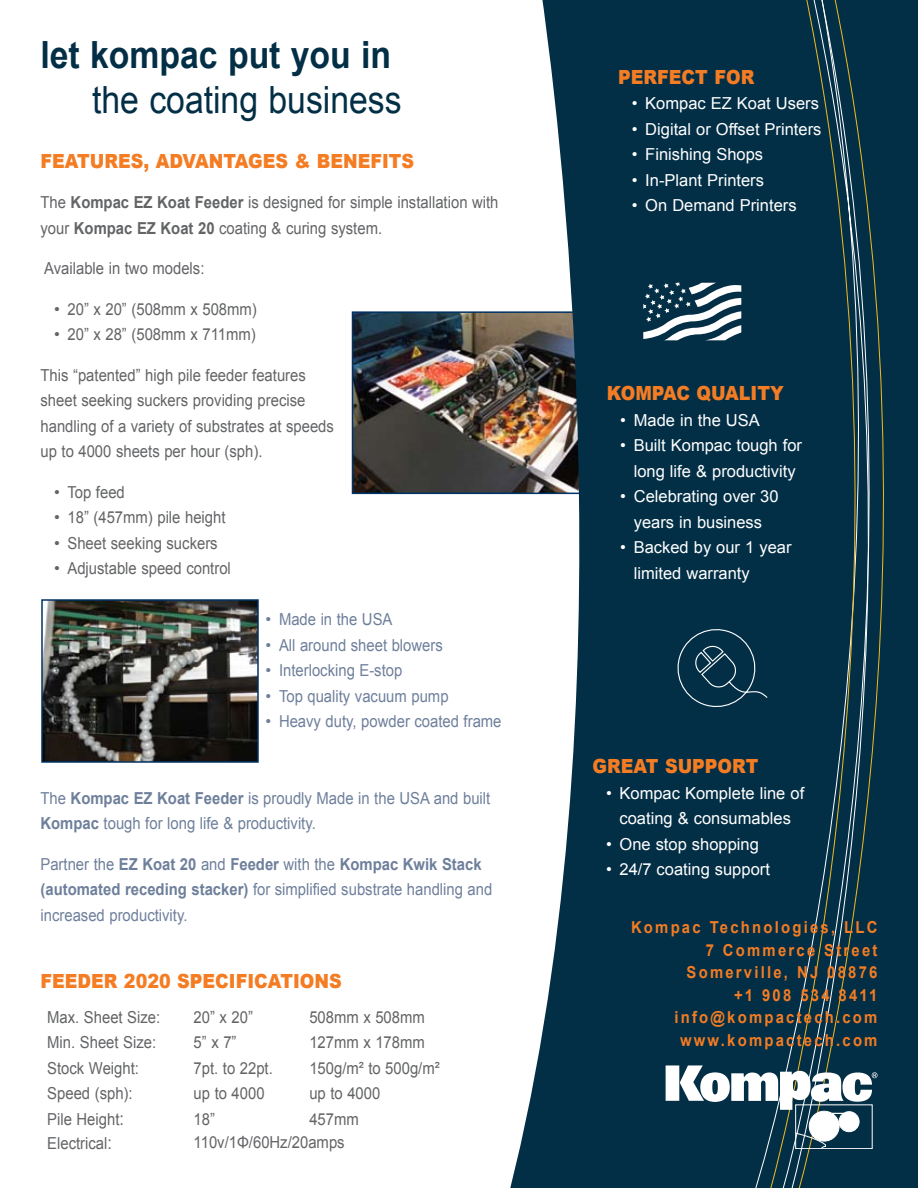
<style>
.page{position:relative;width:918px;height:1188px;background:#fff}
.page>*{position:absolute;margin:0;border:0;box-sizing:border-box;transform-origin:0 0}
.t1{font:37.5px "Arial";color:#032f46;scale:.9 1}
.t2{font:700 37.5px "Arial";color:#032f46;scale:.9 1}
.t3{font:900 19.5px "Arial";color:#f47c23;scale:.9 1}
.t4{font:16.5px/25.5px "Arial";color:#636466;scale:.9 1}
.t5{font:16.5px/25.5px "Arial";color:#6e7f9b;scale:.9 1}
.t6{font:16.5px/25.5px "Arial";color:#fff}
.t7{font:700 16.5px/22.5px "Arial";letter-spacing:.15em;color:#f47c23;text-align:right;scale:.9 1}
.t8{font:16.5px/25.5px "Arial";color:#636466}
.t9{font:16.5px/25.5px "Arial";color:#6e7f9b;text-align:justify}
.s1{font-weight:700}
.s2{font-size:18px}
</style>
<div class="page">
<img style="left:355px;top:314px;width:148px;height:177px">
<div style="left:352px;top:311px;width:243px;height:183px;border:2px solid #036"></div>
<svg style="left:503px;top:0;width:415px;height:1188px;fill:#032f46"></svg>
<div style="left:751px;top:0;width:12px;height:1188px;background:#032f46"></div>
<div style="left:763px;top:0;width:132px;height:1188px;background:#032f46"></div>
<svg style="left:673px;top:625px;width:95px;height:87px"></svg>
<svg style="left:666px;top:1065px;width:212px;height:84px"></svg>
<svg style="left:643px;top:283px;width:98px;height:57px"></svg>
<img style="left:44px;top:602px;width:212px;height:158px">
<div style="left:41px;top:599px;width:218px;height:164px;border:2px solid #036"></div>
<h1 class="t2" style="left:40px;top:30px;width:391px">let kompac put you in</h1>
<h1 class="t1" style="left:92px;top:75px;width:345px">the coating business</h1>
<p class="t3" style="left:40px;top:147px;width:417px">FEATURES, ADVANTAGES &amp; BENEFITS</p>
<p class="t4" style="left:40px;top:190px;width:510px">The <span class="s1">Kompac EZ Koat Feeder</span> is designed for simple installation with your <span class="s1">Kompac EZ Koat 20</span> coating &amp; curing system.</p>
<p class="t4" style="left:44px;top:256px;width:180px">Available in two models:</p>
<p class="t4" style="left:68px;top:296px;width:212px">20” x 20” (508mm x 508mm)<br>20” x 28” (508mm x 711mm)</p>
<p class="t4" style="left:40px;top:362px;width:328px">This “patented” high pile feeder features sheet seeking suckers providing precise handling of a variety of substrates at speeds up to 4000 sheets per hour (sph).</p>
<p class="t4" style="left:68px;top:479px;width:183px">Top feed<br>18” (457mm) pile height<br>Sheet seeking suckers<br>Adjustable speed control</p>
<p class="t5" style="left:279px;top:607px;width:249px">Made in the USA<br>All around sheet blowers<br>Interlocking E-stop<br>Top quality vacuum pump<br>Heavy duty, powder coated frame</p>
<p class="t8" style="left:54px;top:296px;width:7px">• •</p>
<p class="t8" style="left:54px;top:479px;width:7px;text-align:justify">• • • •</p>
<p class="t9" style="left:266px;top:607px;width:7px">• • • • •</p>
<p class="t5" style="left:40px;top:785px;width:501px">The <span class="s1">Kompac EZ Koat Feeder</span> is proudly Made in the USA and built<br><span class="s1">Kompac</span> tough for long life &amp; productivity.</p>
<p class="t5" style="left:40px;top:851px;width:504px">Partner the <span class="s1">EZ Koat 20</span> and <span class="s1">Feeder</span> with the <span class="s1">Kompac Kwik Stack (automated receding stacker)</span> for simplified substrate handling and increased productivity.</p>
<p class="t3" style="left:40px;top:967px;width:336px">FEEDER 2020 SPECIFICATIONS</p>
<p class="t4" style="left:47px;top:1005px;width:127px">Max. Sheet Size:<br>Min. Sheet Size:<br>Stock Weight:<br>Speed (sph):<br>Pile Height<span class="s2">:</span></p>
<p class="t4" style="left:194px;top:1005px;width:90px">20” x 20”<br>5” x 7”<br>7pt. to 22pt. up to 4000<br>18”</p>
<p class="t4" style="left:309px;top:1005px;width:146px">508mm x 508mm<br>127mm x 178mm<br>150g/m² to 500g/m² up to 4000<br>457mm</p>
<p class="t4" style="left:47px;top:1131px;width:73px">Electrical<span class="s2">:</span></p>
<p class="t4" style="left:194px;top:1130px;width:169px">110v/1Φ/60Hz/20amps</p>
<p class="t3" style="left:618px;top:63px;width:153px">PERFECT FOR</p>
<p class="t6" style="left:645px;top:91px;width:178px">Kompac EZ Koat Users<br>Digital or Offset Printers<br>Finishing Shops<br>In-Plant Printers<br>On Demand Printers</p>
<p class="t6" style="left:632px;top:91px;width:7px;text-align:justify">• • • • •</p>
<p class="t3" style="left:607px;top:379px;width:198px">KOMPAC QUALITY</p>
<p class="t6" style="left:634px;top:407px;width:170px">Made in the USA<br>Built Kompac tough for long life &amp; productivity<br>Celebrating over 30 years in business<br>Backed by our 1 year limited warranty</p>
<p class="t6" style="left:620px;top:407px;width:7px">• •</p>
<p class="t6" style="left:620px;top:484px;width:7px">•</p>
<p class="t6" style="left:620px;top:535px;width:7px">•</p>
<p class="t3" style="left:593px;top:752px;width:186px">GREAT SUPPORT</p>
<p class="t6" style="left:620px;top:780px;width:186px">Kompac Komplete line of coating &amp; consumables<br>One stop shopping<br>24/7 coating support</p>
<p class="t6" style="left:606px;top:780px;width:7px">•</p>
<p class="t6" style="left:606px;top:831px;width:7px">• •</p>
<p class="t7" style="left:631px;top:917px;width:275px">Kompac Technologies, LLC<br>7 Commerce Street<br>Somerville, NJ 08876<br>+1 908 534 8411 info@kompactech.com www.kompactech.com</p>
</div>
